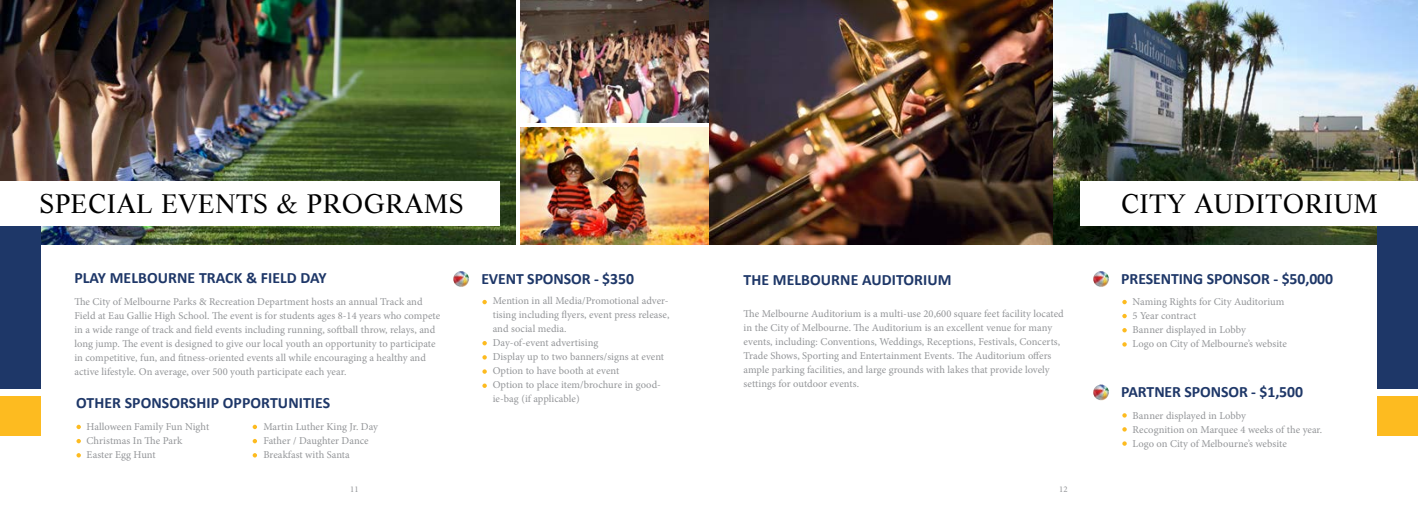
<style>
.page{position:relative;width:1418px;height:520px;background:#fff}
.page>*{position:absolute;margin:0;border:0;box-sizing:border-box;transform-origin:0 0}
.t1{font:26.25px "Life";letter-spacing:.025em;color:#000}
.t2{font:700 15.75px "Calibri";letter-spacing:.005em;color:#1e3768}
.t3{font:10.5px/14px "Minion Pro";letter-spacing:.005em;color:#939598}
.t4{font:8.75px "Minion Pro";color:#939598}
</style>
<div class="page">
<img style="left:709px;top:0;width:344px;height:244px">
<img style="left:521px;top:127px;width:188px;height:117px">
<img style="left:520px;top:0;width:189px;height:122px">
<img style="left:0;top:0;width:515px;height:244px">
<img style="left:1053px;top:0;width:365px;height:244px">
<div style="left:0;top:225px;width:41px;height:163px;background:#1e3768"></div>
<div style="left:1377px;top:225px;width:41px;height:163px;background:#1e3768"></div>
<div style="left:0;top:181px;width:500px;height:44px;background:#fff"></div>
<div style="left:1080px;top:181px;width:338px;height:44px;background:#fff"></div>
<svg style="left:76px;top:425px;width:5px;height:4px"></svg>
<svg style="left:76px;top:439px;width:5px;height:4px"></svg>
<svg style="left:253px;top:453px;width:4px;height:4px"></svg>
<svg style="left:482px;top:355px;width:5px;height:4px"></svg>
<svg style="left:1122px;top:328px;width:4px;height:4px"></svg>
<svg style="left:1122px;top:441px;width:4px;height:5px"></svg>
<svg style="left:482px;top:383px;width:5px;height:5px"></svg>
<svg style="left:76px;top:453px;width:5px;height:4px"></svg>
<svg style="left:253px;top:439px;width:4px;height:4px"></svg>
<svg style="left:482px;top:341px;width:5px;height:4px"></svg>
<svg style="left:1122px;top:314px;width:4px;height:4px"></svg>
<svg style="left:1122px;top:427px;width:4px;height:4px"></svg>
<svg style="left:482px;top:369px;width:5px;height:5px"></svg>
<svg style="left:1122px;top:342px;width:4px;height:4px"></svg>
<svg style="left:253px;top:425px;width:4px;height:4px"></svg>
<svg style="left:482px;top:300px;width:5px;height:4px"></svg>
<svg style="left:1122px;top:300px;width:4px;height:4px"></svg>
<svg style="left:1122px;top:413px;width:4px;height:4px"></svg>
<img style="left:453px;top:271px;width:16px;height:16px">
<img style="left:1093px;top:271px;width:16px;height:16px">
<img style="left:1093px;top:384px;width:16px;height:16px">
<div style="left:0;top:396px;width:41px;height:40px;background:#fdbb20"></div>
<div style="left:1377px;top:396px;width:41px;height:40px;background:#fdbb20"></div>
<h1 class="t1" style="left:39px;top:188px;width:426px">SPECIAL EVENTS &amp; PROGRAMS</h1>
<h1 class="t1" style="left:1121px;top:188px;width:258px">CITY AUDITORIUM</h1>
<h2 class="t2" style="left:481px;top:269px;width:154px">EVENT SPONSOR - $350</h2>
<h2 class="t2" style="left:1121px;top:269px;width:213px">PRESENTING SPONSOR - $50,000</h2>
<h2 class="t2" style="left:74px;top:268px;width:254px">PLAY MELBOURNE TRACK &amp; FIELD DAY</h2>
<h2 class="t2" style="left:743px;top:269px;width:209px">THE MELBOURNE AUDITORIUM</h2>
<p class="t3" style="left:74px;top:295px;width:367px">The City of Melbourne Parks &amp; Recreation Department hosts an annual Track and Field at Eau Gallie High School. The event is for students ages 8-14 years who compete in a wide range of track and field events including running, softball throw, relays, and long jump. The event is designed to give our local youth an opportunity to participate in competitive, fun, and fitness-oriented events all while encouraging a healthy and active lifestyle. On average, over 500 youth participate each year.</p>
<p class="t3" style="left:493px;top:294px;width:178px">Mention in all Media/Promotional adver&shy;tising including flyers, event press release, and social media.<br>Day-of-event advertising<br>Display up to two banners/signs at event Option to have booth at event<br>Option to place item/brochure in good&shy;ie-bag (if applicable)</p>
<p class="t3" style="left:1132px;top:295px;width:156px">Naming Rights for City Auditorium<br>5 Year contract<br>Banner displayed in Lobby<br>Logo on City of Melbourne’s website</p>
<p class="t3" style="left:1132px;top:408px;width:191px">Banner displayed in Lobby<br>Recognition on Marquee 4 weeks of the year.<br>Logo on City of Melbourne’s website</p>
<p class="t3" style="left:743px;top:307px;width:322px">The Melbourne Auditorium is a multi-use 20,600 square feet facility located in the City of Melbourne. The Auditorium is an excellent venue for many events, including: Conventions, Weddings, Receptions, Festivals, Concerts, Trade Shows, Sporting and Entertainment Events. The Auditorium offers ample parking facilities, and large grounds with lakes that provide lovely settings for outdoor events.</p>
<h2 class="t2" style="left:1121px;top:382px;width:183px">PARTNER SPONSOR - $1,500</h2>
<h2 class="t2" style="left:76px;top:393px;width:256px">OTHER SPONSORSHIP OPPORTUNITIES</h2>
<p class="t3" style="left:87px;top:420px;width:124px">Halloween Family Fun Night</p>
<p class="t3" style="left:263px;top:420px;width:116px">Martin Luther King Jr. Day</p>
<p class="t3" style="left:87px;top:434px;width:97px">Christmas In The Park</p>
<p class="t3" style="left:263px;top:434px;width:107px">Father / Daughter Dance</p>
<p class="t3" style="left:87px;top:448px;width:71px">Easter Egg Hunt</p>
<p class="t3" style="left:263px;top:448px;width:88px">Breakfast with Santa</p>
<p class="t4" style="left:350px;top:483px;width:10px">11</p>
<p class="t4" style="left:1059px;top:483px;width:10px">12</p>
</div>
